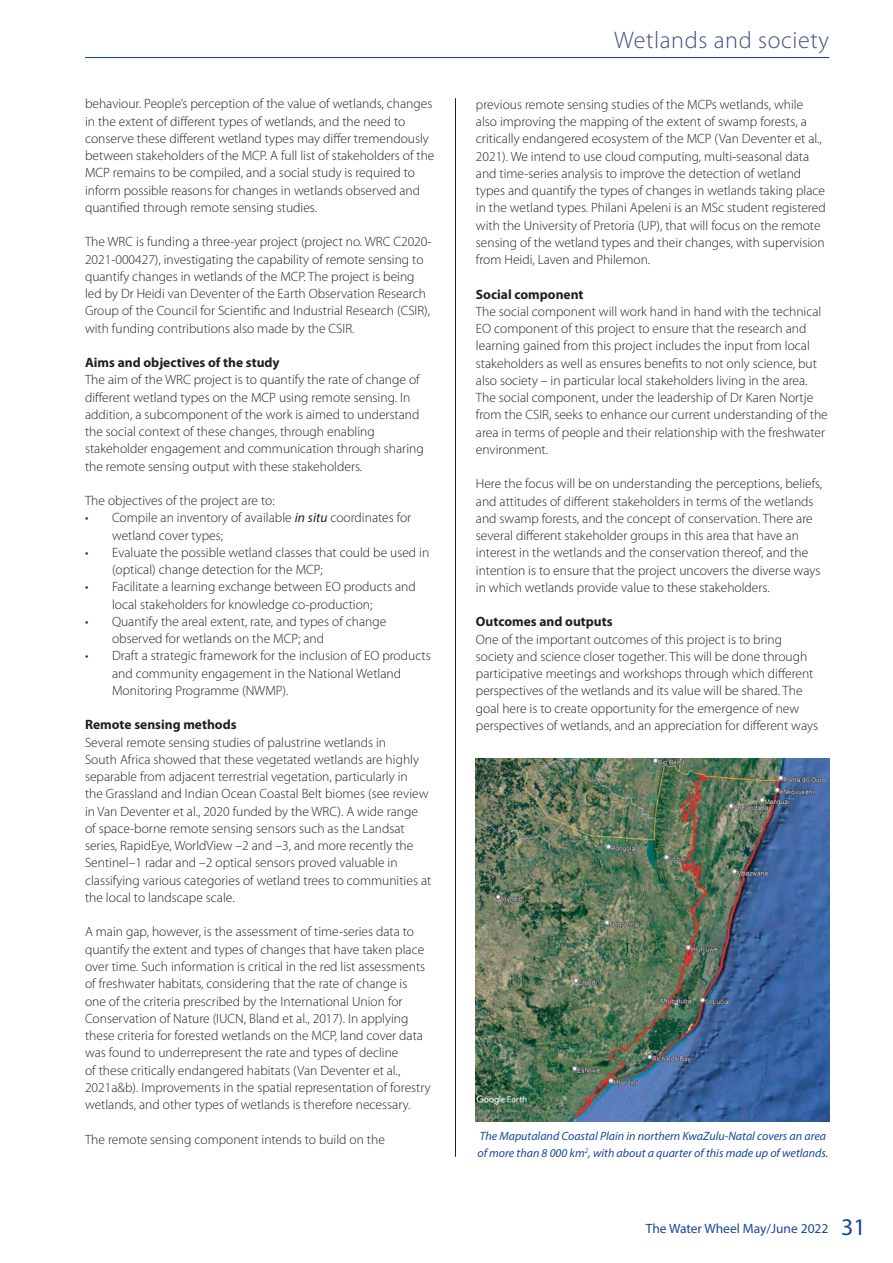
<style>
.page{position:relative;width:893px;height:1263px;background:#fff}
.page>*{position:absolute;margin:0;border:0;box-sizing:border-box;transform-origin:0 0}
.t1{font:300 24px "Myriad Pro";letter-spacing:.025em;color:#415080}
.t2{font:300 13.5px/17.2px "Myriad Pro";color:#231f20}
.t3{font:700 13.5px "Myriad Pro";color:#231f20}
.t4{font:13.5px "Myriad Pro";color:#17479e}
.t5{font:italic 12px/16.5px "Myriad Pro";color:#17479e}
.s1{font-weight:400;font-style:italic}
.s2{font-size:24px}
</style>
<div class="page">
<hr style="left:85px;top:57px;width:744px;height:1px;background:#17479e">
<hr style="left:455px;top:98px;width:1px;height:1059px;background:#231f20">
<img style="left:476px;top:758px;width:354px;height:363px">
<p class="t2" style="left:85px;top:97px;width:351px">behaviour. People’s perception of the value of wetlands, changes in the extent of different types of wetlands, and the need to conserve these different wetland types may differ tremendously between stakeholders of the MCP. A full list of stakeholders of the MCP remains to be compiled, and a social study is required to inform possible reasons for changes in wetlands observed and quantified through remote sensing studies.</p>
<p class="t2" style="left:85px;top:235px;width:348px">The WRC is funding a three-year project (project no. WRC C2020- 2021-000427), investigating the capability of remote sensing to quantify changes in wetlands of the MCP. The project is being led by Dr Heidi van Deventer of the Earth Observation Research Group of the Council for Scientific and Industrial Research (CSIR), with funding contributions also made by the CSIR.</p>
<p class="t3" style="left:85px;top:358px;width:196px">Aims and objectives of the study</p>
<p class="t2" style="left:85px;top:373px;width:340px">The aim of the WRC project is to quantify the rate of change of different wetland types on the MCP using remote sensing. In addition, a subcomponent of the work is aimed to understand the social context of these changes, through enabling stakeholder engagement and communication through sharing the remote sensing output with these stakeholders.</p>
<p class="t2" style="left:85px;top:493px;width:191px">The objectives of the project are to:</p>
<p class="t2" style="left:112px;top:511px;width:301px;text-indent:-27px">• Compile an inventory of available <span class="s1">in situ</span> coordinates for wetland cover types;</p>
<p class="t2" style="left:112px;top:545px;width:319px;text-indent:-27px">• Evaluate the possible wetland classes that could be used in (optical) change detection for the MCP;</p>
<p class="t2" style="left:112px;top:580px;width:305px;text-indent:-27px">• Facilitate a learning exchange between EO products and local stakeholders for knowledge co-production;</p>
<p class="t2" style="left:112px;top:614px;width:276px;text-indent:-27px">• Quantify the areal extent, rate, and types of change observed for wetlands on the MCP; and</p>
<p class="t2" style="left:112px;top:649px;width:320px;text-indent:-27px">• Draft a strategic framework for the inclusion of EO products and community engagement in the National Wetland<br>Monitoring Programme (NWMP).</p>
<p class="t3" style="left:85px;top:720px;width:153px">Remote sensing methods</p>
<p class="t2" style="left:85px;top:735px;width:348px">Several remote sensing studies of palustrine wetlands in<br>South Africa showed that these vegetated wetlands are highly separable from adjacent terrestrial vegetation, particularly in<br>the Grassland and Indian Ocean Coastal Belt biomes (see review in Van Deventer et al., 2020 funded by the WRC). A wide range of space-borne remote sensing sensors such as the Landsat series, RapidEye, WorldView –2 and –3, and more recently the Sentinel–1 radar and –2 optical sensors proved valuable in classifying various categories of wetland trees to communities at the local to landscape scale.</p>
<p class="t2" style="left:85px;top:925px;width:347px">A main gap, however, is the assessment of time-series data to quantify the extent and types of changes that have taken place over time. Such information is critical in the red list assessments of freshwater habitats, considering that the rate of change is one of the criteria prescribed by the International Union for Conservation of Nature (IUCN, Bland et al., 2017). In applying these criteria for forested wetlands on the MCP, land cover data was found to underrepresent the rate and types of decline<br>of these critically endangered habitats (Van Deventer et al., 2021a&amp;b). Improvements in the spatial representation of forestry wetlands, and other types of wetlands is therefore necessary.</p>
<p class="t2" style="left:85px;top:1132px;width:301px">The remote sensing component intends to build on the</p>
<h1 class="t1" style="left:614px;top:31px;width:217px">Wetlands and society</h1>
<p class="t2" style="left:476px;top:97px;width:351px">previous remote sensing studies of the MCPs wetlands, while also improving the mapping of the extent of swamp forests, a critically endangered ecosystem of the MCP (Van Deventer et al., 2021). We intend to use cloud computing, multi-seasonal data and time-series analysis to improve the detection of wetland types and quantify the types of changes in wetlands taking place in the wetland types. Philani Apeleni is an MSc student registered with the University of Pretoria (UP), that will focus on the remote sensing of the wetland types and their changes, with supervision from Heidi, Laven and Philemon.</p>
<p class="t3" style="left:476px;top:289px;width:109px">Social component</p>
<p class="t2" style="left:476px;top:304px;width:353px">The social component will work hand in hand with the technical EO component of this project to ensure that the research and learning gained from this project includes the input from local stakeholders as well as ensures benefits to not only science, but also society – in particular local stakeholders living in the area.<br>The social component, under the leadership of Dr Karen Nortje from the CSIR, seeks to enhance our current understanding of the area in terms of people and their relationship with the freshwater environment.</p>
<p class="t2" style="left:476px;top:476px;width:348px">Here the focus will be on understanding the perceptions, beliefs, and attitudes of different stakeholders in terms of the wetlands and swamp forests, and the concept of conservation. There are several different stakeholder groups in this area that have an interest in the wetlands and the conservation thereof, and the intention is to ensure that the project uncovers the diverse ways in which wetlands provide value to these stakeholders.</p>
<p class="t3" style="left:476px;top:617px;width:138px">Outcomes and outputs</p>
<p class="t2" style="left:476px;top:632px;width:344px">One of the important outcomes of this project is to bring society and science closer together. This will be done through participative meetings and workshops through which different perspectives of the wetlands and its value will be shared. The goal here is to create opportunity for the emergence of new perspectives of wetlands, and an appreciation for different ways</p>
<p class="t5" style="left:477px;top:1129px;width:352px">The Maputaland Coastal Plain in northern KwaZulu-Natal covers an area of more than 8 000 km<sup>2</sup>, with about a quarter of this made up of wetlands.</p>
<p class="t4" style="left:646px;top:1223px;width:221px">The Water Wheel May/June 2022 <span class="s2">31</span></p>
</div>
